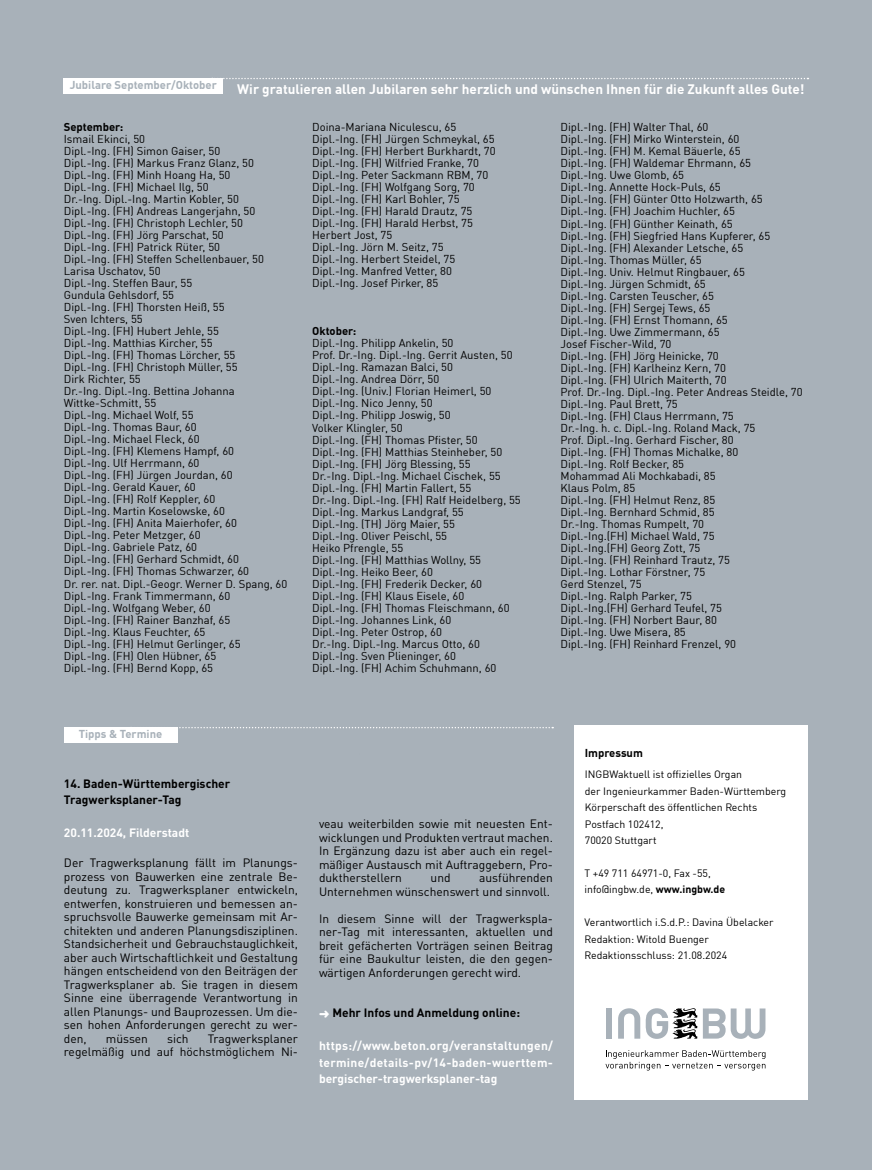
<style>
.page{position:relative;width:872px;height:1170px;background:#fff}
.page>*{position:absolute;margin:0;border:0;box-sizing:border-box;transform-origin:0 0}
.t1{font:700 13.5px "DIN Offc";color:#fff}
.t2{font:12px/13.5px "DINOT";color:#000;text-align:justify}
.t3{font:700 12px/16.5px "DINOT";color:#fff;text-align:justify}
.t4{font:700 12px/16.5px "DINOT";color:#000}
.t5{font:11.25px/12px "DIN Offc";color:#000}
.t6{font:700 11.25px "DIN Offc";color:#a8b1b9}
.t7{font:700 11.25px "DIN Offc";color:#000}
.t8{font:10.5px/16.5px "DIN Offc";color:#000}
.s1{font-weight:700}
</style>
<div class="page">
<div style="left:0;top:0;width:872px;height:1169px;background:#a8b1b9"></div>
<svg style="left:223px;top:78px;width:585px;height:1px"></svg>
<div style="left:64px;top:78px;width:159px;height:16px;background:#fff"></div>
<div style="left:574px;top:725px;width:234px;height:374px;background:#fff"></div>
<svg style="left:605px;top:1050px;width:160px;height:20px"></svg>
<div style="left:605px;top:1008px;width:6px;height:30px;background:#a8b1b9"></div>
<svg style="left:618px;top:1008px;width:79px;height:30px"></svg>
<svg style="left:703px;top:1008px;width:62px;height:30px"></svg>
<div style="left:64px;top:726px;width:113px;height:16px;background:#fff"></div>
<svg style="left:131px;top:726px;width:422px;height:2px"></svg>
<p class="t6" style="left:70px;top:80px;width:149px">Jubilare September/Oktober</p>
<p class="t1" style="left:237px;top:83px;width:569px">Wir gratulieren allen Jubilaren sehr herzlich und wünschen Ihnen für die Zukunft alles Gute!</p>
<p class="t7" style="left:64px;top:122px;width:61px">September:</p>
<p class="t5" style="left:64px;top:133px;width:225px">Ismail Ekinci, 50<br>Dipl.-Ing. (FH) Simon Gaiser, 50<br>Dipl.-Ing. (FH) Markus Franz Glanz, 50<br>Dipl.-Ing. (FH) Minh Hoang Ha, 50<br>Dipl.-Ing. (FH) Michael Ilg, 50<br>Dr.-Ing. Dipl.-Ing. Martin Kobler, 50<br>Dipl.-Ing. (FH) Andreas Langerjahn, 50<br>Dipl.-Ing. (FH) Christoph Lechler, 50<br>Dipl.-Ing. (FH) Jörg Parschat, 50<br>Dipl.-Ing. (FH) Patrick Rüter, 50<br>Dipl.-Ing. (FH) Steffen Schellenbauer, 50<br>Larisa Uschatov, 50<br>Dipl.-Ing. Steffen Baur, 55<br>Gundula Gehlsdorf, 55<br>Dipl.-Ing. (FH) Thorsten Heiß, 55<br>Sven Ichters, 55<br>Dipl.-Ing. (FH) Hubert Jehle, 55<br>Dipl.-Ing. Matthias Kircher, 55<br>Dipl.-Ing. (FH) Thomas Lörcher, 55<br>Dipl.-Ing. (FH) Christoph Müller, 55<br>Dirk Richter, 55<br>Dr.-Ing. Dipl.-Ing. Bettina Johanna<br>Wittke-Schmitt, 55<br>Dipl.-Ing. Michael Wolf, 55<br>Dipl.-Ing. Thomas Baur, 60<br>Dipl.-Ing. Michael Fleck, 60<br>Dipl.-Ing. (FH) Klemens Hampf, 60<br>Dipl.-Ing. Ulf Herrmann, 60<br>Dipl.-Ing. (FH) Jürgen Jourdan, 60<br>Dipl.-Ing. Gerald Kauer, 60<br>Dipl.-Ing. (FH) Rolf Keppler, 60<br>Dipl.-Ing. Martin Koselowske, 60<br>Dipl.-Ing. (FH) Anita Maierhofer, 60<br>Dipl.-Ing. Peter Metzger, 60<br>Dipl.-Ing. Gabriele Patz, 60<br>Dipl.-Ing. (FH) Gerhard Schmidt, 60<br>Dipl.-Ing. (FH) Thomas Schwarzer, 60<br>Dr. rer. nat. Dipl.-Geogr. Werner D. Spang, 60<br>Dipl.-Ing. Frank Timmermann, 60<br>Dipl.-Ing. Wolfgang Weber, 60<br>Dipl.-Ing. (FH) Rainer Banzhaf, 65<br>Dipl.-Ing. Klaus Feuchter, 65<br>Dipl.-Ing. (FH) Helmut Gerlinger, 65<br>Dipl.-Ing. (FH) Olen Hübner, 65<br>Dipl.-Ing. (FH) Bernd Kopp, 65</p>
<p class="t5" style="left:312px;top:122px;width:185px">Doina-Mariana Niculescu, 65<br>Dipl.-Ing. (FH) Jürgen Schmeykal, 65<br>Dipl.-Ing. (FH) Herbert Burkhardt, 70<br>Dipl.-Ing. (FH) Wilfried Franke, 70<br>Dipl.-Ing. Peter Sackmann RBM, 70<br>Dipl.-Ing. (FH) Wolfgang Sorg, 70<br>Dipl.-Ing. (FH) Karl Bohler, 75<br>Dipl.-Ing. (FH) Harald Drautz, 75<br>Dipl.-Ing. (FH) Harald Herbst, 75<br>Herbert Jost, 75<br>Dipl.-Ing. Jörn M. Seitz, 75<br>Dipl.-Ing. Herbert Steidel, 75<br>Dipl.-Ing. Manfred Vetter, 80<br>Dipl.-Ing. Josef Pirker, 85</p>
<p class="t7" style="left:312px;top:326px;width:46px">Oktober:</p>
<p class="t5" style="left:312px;top:338px;width:210px">Dipl.-Ing. Philipp Ankelin, 50<br>Prof. Dr.-Ing. Dipl.-Ing. Gerrit Austen, 50<br>Dipl.-Ing. Ramazan Balci, 50<br>Dipl.-Ing. Andrea Dörr, 50<br>Dipl.-Ing. (Univ.) Florian Heimerl, 50<br>Dipl.-Ing. Nico Jenny, 50<br>Dipl.-Ing. Philipp Joswig, 50<br>Volker Klingler, 50<br>Dipl.-Ing. (FH) Thomas Pfister, 50<br>Dipl.-Ing. (FH) Matthias Steinheber, 50<br>Dipl.-Ing. (FH) Jörg Blessing, 55<br>Dr.-Ing. Dipl.-Ing. Michael Cischek, 55<br>Dipl.-Ing. (FH) Martin Fallert, 55<br>Dr.-Ing. Dipl.-Ing. (FH) Ralf Heidelberg, 55<br>Dipl.-Ing. Markus Landgraf, 55<br>Dipl.-Ing. (TH) Jörg Maier, 55<br>Dipl.-Ing. Oliver Peischl, 55<br>Heiko Pfrengle, 55<br>Dipl.-Ing. (FH) Matthias Wollny, 55<br>Dipl.-Ing. Heiko Beer, 60<br>Dipl.-Ing. (FH) Frederik Decker, 60<br>Dipl.-Ing. (FH) Klaus Eisele, 60<br>Dipl.-Ing. (FH) Thomas Fleischmann, 60<br>Dipl.-Ing. Johannes Link, 60<br>Dipl.-Ing. Peter Ostrop, 60<br>Dr.-Ing. Dipl.-Ing. Marcus Otto, 60<br>Dipl.-Ing. Sven Plieninger, 60<br>Dipl.-Ing. (FH) Achim Schuhmann, 60</p>
<p class="t5" style="left:560px;top:122px;width:244px">Dipl.-Ing. (FH) Walter Thal, 60<br>Dipl.-Ing. (FH) Mirko Winterstein, 60<br>Dipl.-Ing. (FH) M. Kemal Bäuerle, 65<br>Dipl.-Ing. (FH) Waldemar Ehrmann, 65<br>Dipl.-Ing. Uwe Glomb, 65<br>Dipl.-Ing. Annette Hock-Puls, 65<br>Dipl.-Ing. (FH) Günter Otto Holzwarth, 65<br>Dipl.-Ing. (FH) Joachim Huchler, 65<br>Dipl.-Ing. (FH) Günther Keinath, 65<br>Dipl.-Ing. (FH) Siegfried Hans Kupferer, 65<br>Dipl.-Ing. (FH) Alexander Letsche, 65<br>Dipl.-Ing. Thomas Müller, 65<br>Dipl.-Ing. Univ. Helmut Ringbauer, 65<br>Dipl.-Ing. Jürgen Schmidt, 65<br>Dipl.-Ing. Carsten Teuscher, 65<br>Dipl.-Ing. (FH) Sergej Tews, 65<br>Dipl.-Ing. (FH) Ernst Thomann, 65<br>Dipl.-Ing. Uwe Zimmermann, 65<br>Josef Fischer-Wild, 70<br>Dipl.-Ing. (FH) Jörg Heinicke, 70<br>Dipl.-Ing. (FH) Karlheinz Kern, 70<br>Dipl.-Ing. (FH) Ulrich Maiterth, 70<br>Prof. Dr.-Ing. Dipl.-Ing. Peter Andreas Steidle, 70<br>Dipl.-Ing. Paul Brett, 75<br>Dipl.-Ing. (FH) Claus Herrmann, 75<br>Dr.-Ing. h. c. Dipl.-Ing. Roland Mack, 75<br>Prof. Dipl.-Ing. Gerhard Fischer, 80<br>Dipl.-Ing. (FH) Thomas Michalke, 80<br>Dipl.-Ing. Rolf Becker, 85<br>Mohammad Ali Mochkabadi, 85<br>Klaus Polm, 85<br>Dipl.-Ing. (FH) Helmut Renz, 85<br>Dipl.-Ing. Bernhard Schmid, 85<br>Dr.-Ing. Thomas Rumpelt, 70<br>Dipl.-Ing.(FH) Michael Wald, 75<br>Dipl.-Ing.(FH) Georg Zott, 75<br>Dipl.-Ing. (FH) Reinhard Trautz, 75<br>Dipl.-Ing. Lothar Förstner, 75<br>Gerd Stenzel, 75<br>Dipl.-Ing. Ralph Parker, 75<br>Dipl.-Ing.(FH) Gerhard Teufel, 75<br>Dipl.-Ing. (FH) Norbert Baur, 80<br>Dipl.-Ing. Uwe Misera, 85<br>Dipl.-Ing. (FH) Reinhard Frenzel, 90</p>
<p class="t6" style="left:79px;top:729px;width:85px">Tipps &amp; Termine</p>
<p class="t4" style="left:64px;top:775px;width:168px">14. Baden-Württembergischer<br>Tragwerksplaner-Tag</p>
<p class="t3" style="left:64px;top:825px;width:127px">20.11.2024, Filderstadt</p>
<p class="t2" style="left:64px;top:856px;width:235px">Der Tragwerksplanung fällt im Planungs&shy;prozess von Bauwerken eine zentrale Be&shy;deutung zu. Tragwerksplaner entwickeln, entwerfen, konstruieren und bemessen an&shy;spruchsvolle Bauwerke gemeinsam mit Ar&shy;chitekten und anderen Planungsdisziplinen.<br>Standsicherheit und Gebrauchstauglichkeit, aber auch Wirtschaftlichkeit und Gestaltung hängen entscheidend von den Beiträgen der Tragwerksplaner ab. Sie tragen in diesem Sinne eine überragende Verantwortung in allen Planungs- und Bauprozessen. Um die&shy;sen hohen Anforderungen gerecht zu wer&shy;den,</p>
<p class="t2" style="left:106px;top:1032px;width:44px">müssen</p>
<p class="t2" style="left:167px;top:1032px;width:23px">sich</p>
<p class="t2" style="left:64px;top:1032px;width:235px;text-align:right">Tragwerksplaner<br>regelmäßig und auf höchstmöglichem Ni-</p>
<p class="t2" style="left:319px;top:817px;width:235px">veau weiterbilden sowie mit neuesten Ent&shy;wicklungen und Produkten vertraut machen.<br>In Ergänzung dazu ist aber auch ein regel&shy;mäßiger Austausch mit Auftraggebern, Pro&shy;duktherstellern</p>
<p class="t2" style="left:319px;top:871px;width:235px;text-align:right">ausführenden<br>Unternehmen wünschenswert und sinnvoll.</p>
<p class="t2" style="left:319px;top:912px;width:235px">In diesem Sinne will der Tragwerkspla&shy;ner-Tag mit interessanten, aktuellen und breit gefächerten Vorträgen seinen Beitrag für eine Baukultur leisten, die den gegen&shy;wärtigen Anforderungen gerecht wird.</p>
<p class="t4" style="left:332px;top:1005px;width:189px">Mehr Infos und Anmeldung online:</p>
<p class="t3" style="left:319px;top:1038px;width:235px">https://www.beton.org/veranstaltungen/ termine/details-pv/14-baden-wuerttem&shy;bergischer-tragwerksplaner-tag</p>
<p class="t2" style="left:430px;top:871px;width:22px">und</p>
<p class="t7" style="left:585px;top:748px;width:60px">Impressum</p>
<p class="t8" style="left:585px;top:765px;width:203px">INGBWaktuell ist offizielles Organ<br>der Ingenieurkammer Baden-Württemberg<br>Körperschaft des öffentlichen Rechts<br>Postfach 102412,<br>70020 Stuttgart</p>
<p class="t8" style="left:584px;top:865px;width:142px">T +49 711 64971-0, Fax -55, info@ingbw.de, <span class="s1">www.ingbw.de</span></p>
<p class="t8" style="left:584px;top:914px;width:190px">Verantwortlich i.S.d.P.: Davina Übelacker<br>Redaktion: Witold Buenger<br>Redaktionsschluss: 21.08.2024</p>
</div>
